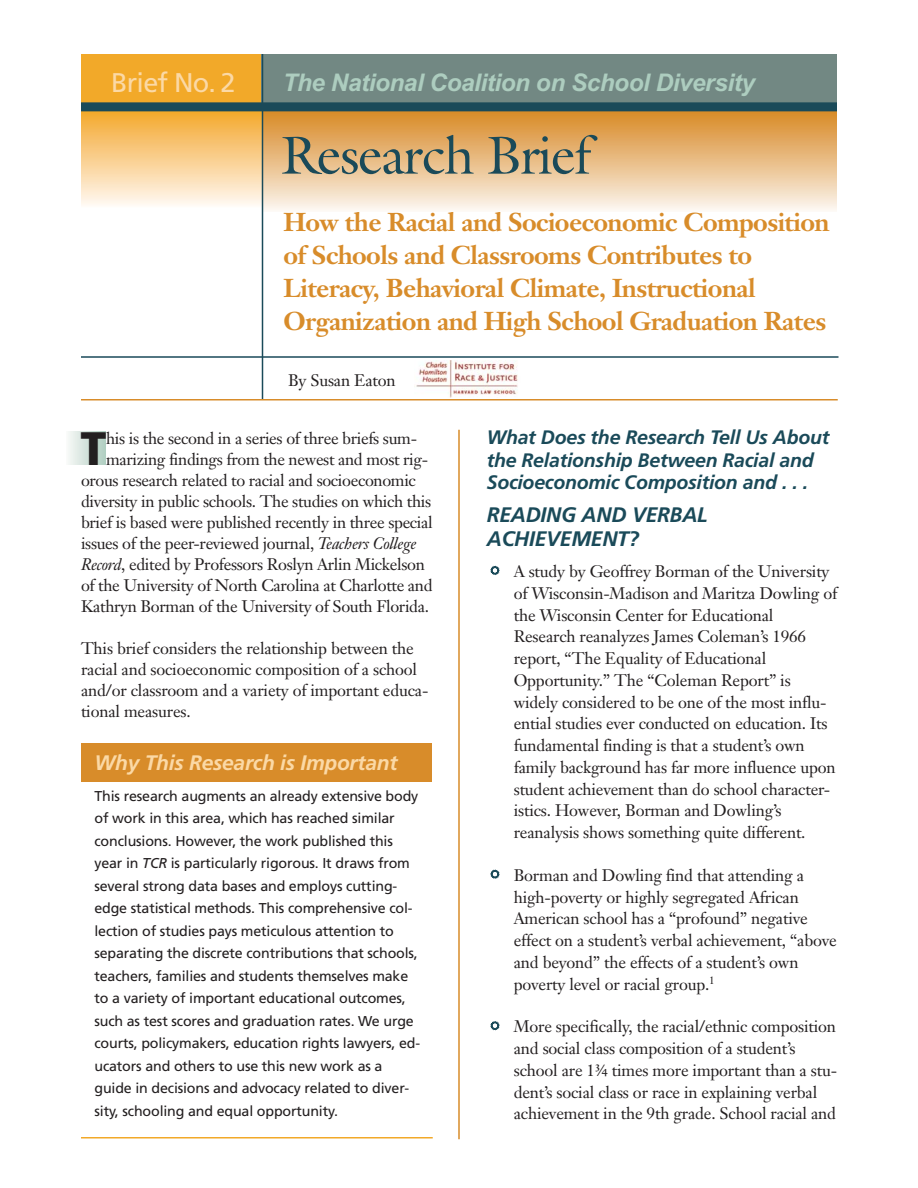
<style>
.page{position:relative;width:918px;height:1188px;background:#fff}
.page>*{position:absolute;margin:0;border:0;box-sizing:border-box;transform-origin:0 0}
.t1{font:54px "Galliard";letter-spacing:-.03em;color:#1a4a59}
.t2{font:900 46.95px "Frutiger";color:#231f20}
.t3{font:27px "Frutiger";letter-spacing:-.03em;color:#fbd9a6}
.t4{font:700 25.5px/33px "Janson Text";letter-spacing:-.02em;color:#d88c2a}
.t5{font:italic 700 24.3px "Arial";letter-spacing:-.02em;color:#adcdbf}
.t6{font:italic 700 21px/24px "Frutiger";letter-spacing:-.01em;color:#1a4a59}
.t7{font:italic 700 21px "Frutiger";letter-spacing:-.01em;color:#fbd9a6}
.t8{font:italic 700 19.5px/22.5px "Frutiger";letter-spacing:-.01em;color:#1a4a59}
.t9{font:16.5px/21.8px "Janson Text";letter-spacing:-.01em;color:#231f20}
.t10{font:14.25px/22.5px "Frutiger";letter-spacing:-.01em;color:#231f20}
.s1{font-style:italic}
</style>
<div class="page">
<div style="left:66px;top:431px;width:40px;height:34px;background:linear-gradient(to right,#f8f9f7,#b2cfc2)"></div>
<img style="left:263px;top:111px;width:574px;height:101px">
<img style="left:81px;top:111px;width:181px;height:96px">
<div style="left:81px;top:54px;width:181px;height:51px;background:#f2a929"></div>
<div style="left:263px;top:54px;width:574px;height:48px;background:#728883"></div>
<hr style="left:262px;top:54px;width:1px;height:346px;background:#1a4a59">
<hr style="left:81px;top:356px;width:757px;height:2px;background:#1a4a59">
<hr style="left:81px;top:399px;width:757px;height:1px;background:#d88c2a">
<div style="left:81px;top:102px;width:756px;height:9px;background:#1a4a59"></div>
<hr style="left:458px;top:430px;width:2px;height:709px;background:#d88c2a">
<hr style="left:81px;top:1137px;width:352px;height:1px;background:#f2a929">
<div style="left:81px;top:743px;width:351px;height:39px;background:#d88c2a"></div>
<img style="left:414px;top:360px;width:104px;height:38px">
<h3 class="t3" style="left:111px;top:71px;width:126px">Brief No. 2</h3>
<h3 class="t5" style="left:283px;top:68px;width:474px">The National Coalition on School Diversity</h3>
<h1 class="t1" style="left:280px;top:135px;width:312px">Research Brief</h1>
<h3 class="t4" style="left:284px;top:208px;width:548px">How the Racial and Socioeconomic Composition of Schools and Classrooms Contributes to Literacy, Behavioral Climate, Instructional Organization and High School Graduation Rates</h3>
<p class="t9" style="left:288px;top:371px;width:109px">By Susan Eaton</p>
<h2 class="t2" style="left:81px;top:430px;width:28px">T</h2>
<p class="t9" style="left:106px;top:429px;width:312px">his is the second in a series of three briefs sum-</p>
<p class="t9" style="left:106px;top:450px;width:324px">marizing findings from the newest and most rig-</p>
<p class="t9" style="left:81px;top:471px;width:336px">orous research related to racial and socioeconomic</p>
<p class="t9" style="left:81px;top:492px;width:352px">diversity in public schools. The studies on which this</p>
<p class="t9" style="left:81px;top:513px;width:353px">brief is based were published recently in three special</p>
<p class="t9" style="left:81px;top:534px;width:337px">issues of the peer-reviewed journal, <span class="s1">Teachers College</span></p>
<p class="t9" style="left:81px;top:555px;width:345px"><span class="s1">Record</span>, edited by Professors Roslyn Arlin Mickelson</p>
<p class="t9" style="left:81px;top:576px;width:353px">of the University of North Carolina at Charlotte and</p>
<p class="t9" style="left:81px;top:597px;width:350px">Kathryn Borman of the University of South Florida.</p>
<p class="t9" style="left:81px;top:639px;width:349px;line-height:21px">This brief considers the relationship between the racial and socioeconomic composition of a school and/or classroom and a variety of important educa&shy;tional measures.</p>
<p class="t7" style="left:94px;top:754px;width:305px">Why This Research is Important</p>
<p class="t10" style="left:94px;top:786px;width:327px">This research augments an already extensive body of work in this area, which has reached similar conclusions. However, the work published this year in <span class="s1">TCR</span> is particularly rigorous. It draws from several strong data bases and employs cutting&shy;edge statistical methods. This comprehensive col&shy;lection of studies pays meticulous attention to separating the discrete contributions that schools, teachers, families and students themselves make to a variety of important educational outcomes, such as test scores and graduation rates. We urge courts, policymakers, education rights lawyers, ed&shy;ucators and others to use this new work as a guide in decisions and advocacy related to diver&shy;sity, schooling and equal opportunity.</p>
<p class="t8" style="left:487px;top:428px;width:344px">What Does the Research Tell Us About the Relationship Between Racial and<br>Socioeconomic Composition and . . .</p>
<p class="t6" style="left:487px;top:505px;width:223px">READING AND VERBAL<br>ACHIEVEMENT?</p>
<p class="t9" style="left:514px;top:562px;width:325px">A study by Geoffrey Borman of the University of Wisconsin-Madison and Maritza Dowling of the Wisconsin Center for Educational Research reanalyzes James Coleman’s 1966 report, “The Equality of Educational Opportunity.” The “Coleman Report” is widely considered to be one of the most influ&shy;ential studies ever conducted on education. Its fundamental finding is that a student’s own family background has far more influence upon student achievement than do school character&shy;istics. However, Borman and Dowling’s reanalysis shows something quite different.</p>
<p class="t9" style="left:514px;top:866px;width:325px">Borman and Dowling find that attending a high-poverty or highly segregated African American school has a “profound” negative effect on a student’s verbal achievement, “above and beyond” the effects of a student’s own poverty level or racial group.<sup>1</sup></p>
<p class="t9" style="left:514px;top:1017px;width:325px">More specifically, the racial/ethnic composition and social class composition of a student’s school are 1¾ times more important than a stu&shy;dent’s social class or race in explaining verbal achievement in the 9th grade. School racial and</p>
</div>
